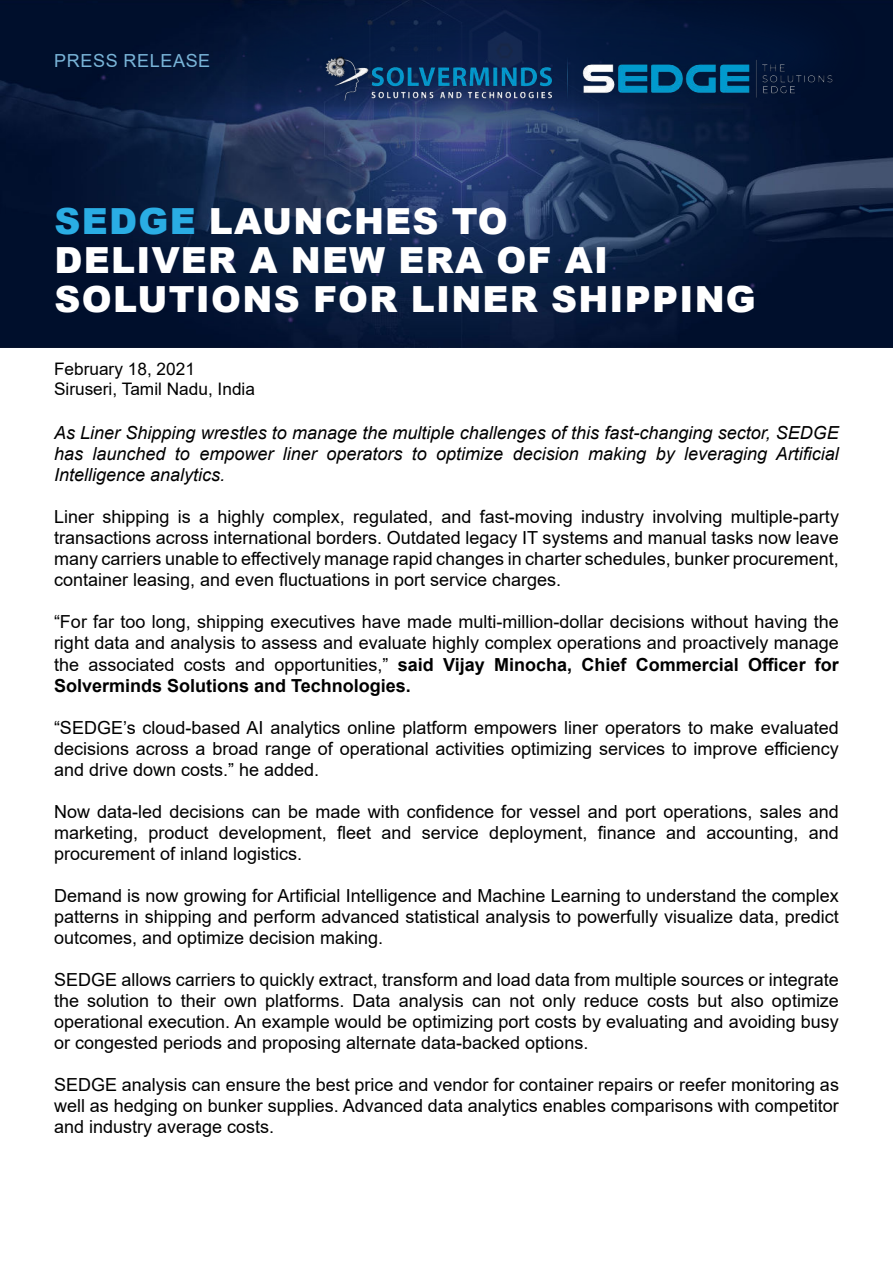
<style>
.page{position:relative;width:893px;height:1263px;background:#fff}
.page>*{position:absolute;margin:0;border:0;box-sizing:border-box;transform-origin:0 0}
.t1{font:900 36px/39px "Arial";letter-spacing:.035em;color:#fff}
.t2{font:18px/21px "Arial";color:#000;text-align:justify}
.t3{font:italic 18px/21px "Arial";color:#000;text-align:justify}
.t4{font:18px "Arial";letter-spacing:.035em;color:#79b4d8}
.t5{font:17.25px/20.7px "Arial";color:#000}
.s1{color:#2aade4}
.s2{font-weight:700}
</style>
<div class="page">
<img style="left:0;top:0;width:893px;height:347px">
<img style="left:200px;top:0;width:665px;height:139px">
<img style="left:323px;top:54px;width:516px;height:48px">
<p class="t4" style="left:54px;top:54px;width:157px">PRESS RELEASE</p>
<h1 class="t1" style="left:55px;top:202px;width:703px"><span class="s1">SEDGE</span> LAUNCHES TO<br>DELIVER A NEW ERA OF AI<br>SOLUTIONS FOR LINER SHIPPING</h1>
<p class="t5" style="left:54px;top:360px;width:203px">February 18, 2021<br>Siruseri, Tamil Nadu, India</p>
<p class="t3" style="left:54px;top:424px;width:786px">As Liner Shipping wrestles to manage the multiple challenges of this fast-changing sector, SEDGE has launched to empower liner operators to optimize decision making by leveraging Artificial Intelligence analytics.</p>
<p class="t2" style="left:54px;top:508px;width:786px">Liner shipping is a highly complex, regulated, and fast-moving industry involving multiple-party transactions across international borders. Outdated legacy IT systems and manual tasks now leave many carriers unable to effectively manage rapid changes in charter schedules, bunker procurement, container leasing, and even fluctuations in port service charges.</p>
<p class="t2" style="left:54px;top:613px;width:786px">“For far too long, shipping executives have made multi-million-dollar decisions without having the right data and analysis to assess and evaluate highly complex operations and proactively manage the associated costs and opportunities,” <span class="s2">said Vijay Minocha, Chief Commercial Officer for Solverminds Solutions and Technologies.</span></p>
<p class="t2" style="left:54px;top:718px;width:786px">“SEDGE’s cloud-based AI analytics online platform empowers liner operators to make evaluated decisions across a broad range of operational activities optimizing services to improve efficiency and drive down costs.” he added.</p>
<p class="t2" style="left:54px;top:800px;width:786px">Now data-led decisions can be made with confidence for vessel and port operations, sales and marketing, product development, fleet and service deployment, finance and accounting, and procurement of inland logistics.</p>
<p class="t2" style="left:54px;top:884px;width:786px">Demand is now growing for Artificial Intelligence and Machine Learning to understand the complex patterns in shipping and perform advanced statistical analysis to powerfully visualize data, predict outcomes, and optimize decision making.</p>
<p class="t2" style="left:54px;top:970px;width:786px">SEDGE allows carriers to quickly extract, transform and load data from multiple sources or integrate the solution to their own platforms. Data analysis can not only reduce costs but also optimize operational execution. An example would be optimizing port costs by evaluating and avoiding busy or congested periods and proposing alternate data-backed options.</p>
<p class="t2" style="left:54px;top:1075px;width:786px">SEDGE analysis can ensure the best price and vendor for container repairs or reefer monitoring as well as hedging on bunker supplies. Advanced data analytics enables comparisons with competitor and industry average costs.</p>
</div>
